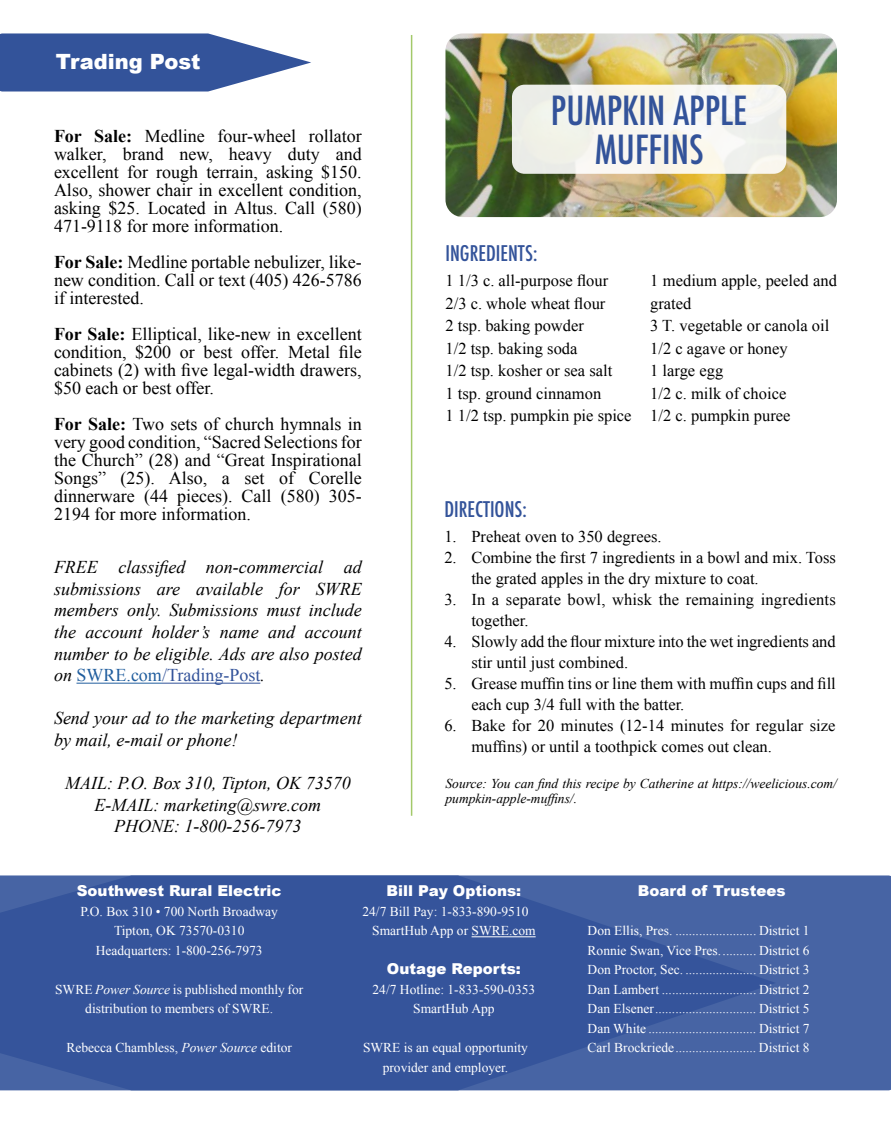
<style>
.page{position:relative;width:891px;height:1134px;background:#fff}
.page>*{position:absolute;margin:0;border:0;box-sizing:border-box;transform-origin:0 0}
.t1{font:500 condensed 39px/39px "Futura";color:#33539a;text-align:center}
.t2{font:500 condensed 21px "Futura";color:#33539a}
.t3{font:900 21px "Arial";color:#fff}
.t4{font:18px/18px "Times New Roman";color:#000;text-align:justify}
.t5{font:italic 18px/21.6px "Times New Roman";color:#000;text-align:justify}
.t6{font:16.5px/22.5px "Times New Roman";color:#000}
.t7{font:900 15px "Arial";color:#fff}
.t8{font:13.5px/19.5px "Times New Roman";color:#fff;text-align:center}
.t9{font:italic 13.5px/15px "Times New Roman";color:#000}
.s1{font-weight:700}
.s2{font-style:normal;color:#215e9e}
.s3{font-style:normal;color:#33539a}
.s4{font-style:italic}
</style>
<div class="page">
<div style="left:776px;top:875px;width:115px;height:215px;background:#4764a4"></div>
<svg style="left:0;top:875px;width:776px;height:215px;background:#39579d"></svg>
<hr style="left:472px;top:936px;width:64px;height:1px;background:#fff">
<img style="left:446px;top:33px;width:391px;height:184px">
<hr style="left:76px;top:683px;width:86px;height:1px;background:#215e9e">
<hr style="left:162px;top:683px;width:98px;height:1px;background:#33539a">
<svg style="left:0;top:33px;width:311px;height:59px"></svg>
<hr style="left:411px;top:35px;width:1px;height:781px;background:#a3c96a">
<div style="left:512px;top:85px;width:274px;height:89px;background:linear-gradient(to right,#f1f2ea,#f8f6f2);border-radius:13px"></div>
<p class="t3" style="left:56px;top:46px;width:146px">Trading Post</p>
<p class="t4" style="left:54px;top:126px;width:309px"><span class="s1">For Sale:</span> Medline four-wheel rollator walker, brand new, heavy duty and excellent for rough terrain, asking $150.<br>Also, shower chair in excellent condition, asking $25. Located in Altus. Call (580)<br>471-9118 for more information.</p>
<p class="t4" style="left:54px;top:252px;width:309px"><span class="s1">For Sale:</span> Medline portable nebulizer, like&shy;new condition. Call or text (405) 426-5786 if interested.</p>
<p class="t4" style="left:54px;top:324px;width:309px"><span class="s1">For Sale:</span> Elliptical, like-new in excellent condition, $200 or best offer. Metal file cabinets (2) with five legal-width drawers, $50 each or best offer.</p>
<p class="t4" style="left:54px;top:414px;width:309px"><span class="s1">For Sale:</span> Two sets of church hymnals in very good condition, “Sacred Selections for the Church” (28) and “Great Inspirational Songs” (25). Also, a set of Corelle dinnerware (44 pieces). Call (580) 305- 2194 for more information.</p>
<p class="t5" style="left:54px;top:556px;width:309px">FREE classified non-commercial ad submissions are available for SWRE members only. Submissions must include the account holder’s name and account number to be eligible. Ads are also posted on <span class="s2">SWRE.com</span><span class="s3">/Trading-Post</span>.</p>
<p class="t5" style="left:54px;top:707px;width:309px">Send your ad to the marketing department by mail, e-mail or phone!</p>
<p class="t5" style="left:65px;top:772px;width:287px;text-align:center">MAIL: P.O. Box 310, Tipton, OK 73570<br>E-MAIL: marketing@swre.com<br>PHONE: 1-800-256-7973</p>
<h1 class="t1" style="left:551px;top:91px;width:198px">PUMPKIN APPLE<br>MUFFINS</h1>
<p class="t2" style="left:446px;top:239px;width:93px">INGREDIENTS:</p>
<p class="t6" style="left:446px;top:269px;width:188px">1 1/3 c. all-purpose flour<br>2/3 c. whole wheat flour<br>2 tsp. baking powder<br>1/2 tsp. baking soda<br>1/2 tsp. kosher or sea salt<br>1 tsp. ground cinnamon<br>1 1/2 tsp. pumpkin pie spice</p>
<p class="t6" style="left:650px;top:269px;width:188px">1 medium apple, peeled and grated<br>3 T. vegetable or canola oil<br>1/2 c agave or honey<br>1 large egg<br>1/2 c. milk of choice<br>1/2 c. pumpkin puree</p>
<p class="t2" style="left:444px;top:495px;width:84px">DIRECTIONS:</p>
<p class="t6" style="left:444px;top:525px;width:219px">1. Preheat oven to 350 degrees.</p>
<p class="t6" style="left:471px;top:546px;width:366px;line-height:21px;text-indent:-27px">2. Combine the first 7 ingredients in a bowl and mix. Toss the grated apples in the dry mixture to coat.</p>
<p class="t6" style="left:471px;top:588px;width:366px;line-height:21px;text-indent:-27px">3. In a separate bowl, whisk the remaining ingredients together.</p>
<p class="t6" style="left:471px;top:630px;width:366px;line-height:21px;text-indent:-27px">4. Slowly add the flour mixture into the wet ingredients and stir until just combined.</p>
<p class="t6" style="left:471px;top:672px;width:366px;line-height:21px;text-indent:-27px">5. Grease muffin tins or line them with muffin cups and fill each cup 3/4 full with the batter.</p>
<p class="t6" style="left:471px;top:714px;width:366px;line-height:21px;text-indent:-27px">6. Bake for 20 minutes (12-14 minutes for regular size muffins) or until a toothpick comes out clean.</p>
<p class="t9" style="left:446px;top:775px;width:393px">Source: You can find this recipe by Catherine at https://weelicious.com/ pumpkin-apple-muffins/.</p>
<p class="t7" style="left:77px;top:880px;width:206px">Southwest Rural Electric</p>
<p class="t8" style="left:80px;top:901px;width:199px">P.O. Box 310 • 700 North Broadway<br>Tipton, OK 73570-0310<br>Headquarters: 1-800-256-7973</p>
<p class="t8" style="left:55px;top:979px;width:250px">SWRE <span class="s4">Power Source</span> is published monthly for distribution to members of SWRE.</p>
<p class="t8" style="left:66px;top:1038px;width:227px">Rebecca Chambless, <span class="s4">Power Source</span> editor</p>
<p class="t7" style="left:387px;top:880px;width:136px">Bill Pay Options:</p>
<p class="t8" style="left:372px;top:901px;width:165px;text-align:left;text-indent:-10px">24/7 Bill Pay: 1-833-890-9510<br>SmartHub App or SWRE.com</p>
<p class="t7" style="left:387px;top:958px;width:135px">Outage Reports:</p>
<p class="t8" style="left:373px;top:979px;width:164px">24/7 Hotline: 1-833-590-0353<br>SmartHub App</p>
<p class="t8" style="left:363px;top:1038px;width:166px">SWRE is an equal opportunity provider and employer.</p>
<p class="t7" style="left:638px;top:880px;width:149px">Board of Trustees</p>
<p class="t8" style="left:588px;top:921px;width:224px;text-align:justify">Don Ellis, Pres. ........................ District 1<br>Ronnie Swan, Vice Pres........... District 6<br>Don Proctor, Sec. ..................... District 3<br>Dan Lambert ............................ District 2<br>Dan Elsener.............................. District 5<br>Dan White ................................ District 7<br>Carl Brockriede........................ District 8</p>
</div>
